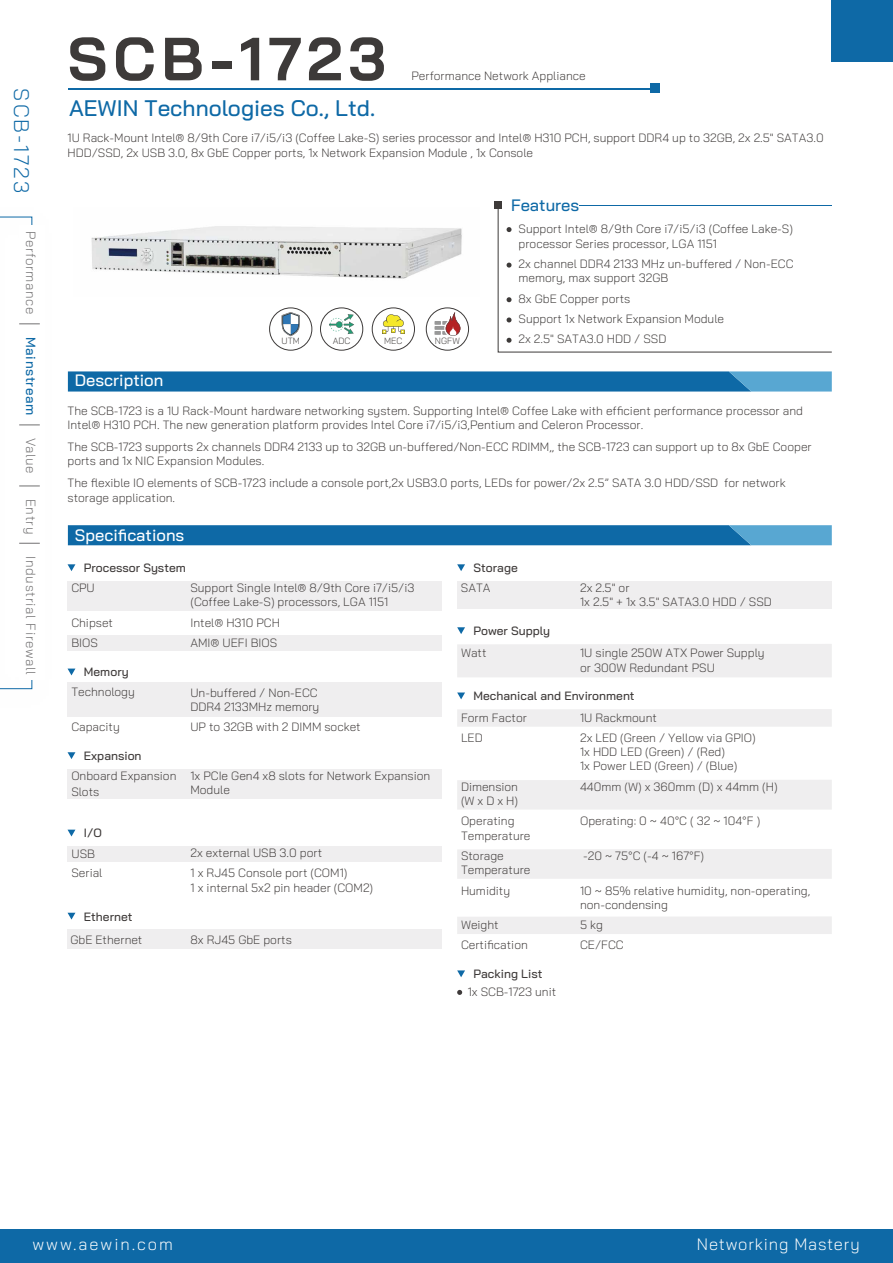
<style>
.page{position:relative;width:893px;height:1263px;background:#fff}
.page>*{position:absolute;margin:0;border:0;box-sizing:border-box;transform-origin:0 0}
.t1{font:700 60.75px "Bai Jamjuree";letter-spacing:.1em;color:#3d3a39}
.t2{font:500 22.5px "Bai Jamjuree";color:#0e69a6}
.t3{font:300 21px "Bai Jamjuree";letter-spacing:.1em;color:#0e69a6}
.t4{font:500 16.5px "Bai Jamjuree";color:#fff}
.t5{font:300 16.5px "Bai Jamjuree";letter-spacing:.05em;color:#fff}
.t6{font:300 16.5px "Bai Jamjuree";letter-spacing:.12em;color:#fff}
.t7{font:500 16.5px "Bai Jamjuree";color:#0e69a6}
.t8{font:300 13.35px "Bai Jamjuree";letter-spacing:.05em;color:#717071}
.t9{font:500 13.35px "Bai Jamjuree";letter-spacing:.05em;color:#0e69a6}
.t10{font:300 12px/14.4px "Bai Jamjuree";color:#3e3a39}
.t11{font:300 12px/14.4px "Bai Jamjuree";color:#3d3a39}
.t12{font:500 12px "Bai Jamjuree";color:#3e3a39}
.t13{font:300 9px "Bai Jamjuree";color:#3d3a39}
</style>
<div class="page">
<div style="left:0;top:1229px;width:893px;height:34px;background:#0e69a6"></div>
<hr style="left:68px;top:88px;width:583px;height:2px;background:#0e69a6">
<svg style="left:498px;top:208px;width:334px;height:145px"></svg>
<hr style="left:579px;top:205px;width:253px;height:1px;background:#0e69a6">
<svg style="left:507px;top:227px;width:5px;height:5px"></svg>
<svg style="left:507px;top:263px;width:5px;height:5px"></svg>
<svg style="left:507px;top:297px;width:5px;height:5px"></svg>
<svg style="left:507px;top:317px;width:5px;height:5px"></svg>
<svg style="left:507px;top:338px;width:5px;height:5px"></svg>
<div style="left:495px;top:201px;width:7px;height:7px;background:#3e3a39"></div>
<svg style="left:0;top:217px;width:40px;height:472px"></svg>
<div style="left:832px;top:0;width:61px;height:61px;background:#0e69a6"></div>
<div style="left:651px;top:84px;width:9px;height:9px;background:#0e69a6"></div>
<svg style="left:282px;top:312px;width:18px;height:24px"></svg>
<div style="left:269px;top:308px;width:43px;height:42px;border:1px solid #3d3a39;border-radius:50%"></div>
<svg style="left:329px;top:314px;width:25px;height:20px"></svg>
<div style="left:320px;top:308px;width:43px;height:42px;border:1px solid #3d3a39;border-radius:50%"></div>
<svg style="left:382px;top:314px;width:23px;height:20px"></svg>
<div style="left:372px;top:308px;width:43px;height:42px;border:1px solid #3d3a39;border-radius:50%"></div>
<svg style="left:434px;top:312px;width:26px;height:24px"></svg>
<div style="left:426px;top:308px;width:43px;height:42px;border:1px solid #3d3a39;border-radius:50%"></div>
<svg style="left:68px;top:371px;width:764px;height:20px;background:#1c73ad"></svg>
<svg style="left:68px;top:913px;width:7px;height:6px"></svg>
<div style="left:67px;top:929px;width:375px;height:19px;background:#efeeef"></div>
<svg style="left:68px;top:830px;width:7px;height:6px"></svg>
<div style="left:67px;top:846px;width:375px;height:16px;background:#efeeef"></div>
<svg style="left:68px;top:752px;width:7px;height:7px"></svg>
<div style="left:67px;top:769px;width:375px;height:29px;background:#efeeef"></div>
<div style="left:68px;top:683px;width:374px;height:34px;background:#efeeef"></div>
<svg style="left:68px;top:668px;width:7px;height:7px"></svg>
<svg style="left:68px;top:564px;width:7px;height:7px"></svg>
<div style="left:67px;top:581px;width:375px;height:30px;background:#efeeef"></div>
<div style="left:67px;top:635px;width:375px;height:16px;background:#efeeef"></div>
<svg style="left:457px;top:564px;width:8px;height:7px"></svg>
<div style="left:457px;top:581px;width:374px;height:27px;background:#efeeef"></div>
<svg style="left:457px;top:627px;width:8px;height:7px"></svg>
<div style="left:457px;top:644px;width:375px;height:33px;background:#efeeef"></div>
<div style="left:457px;top:780px;width:375px;height:29px;background:#efeeef"></div>
<div style="left:457px;top:849px;width:375px;height:30px;background:#efeeef"></div>
<div style="left:457px;top:709px;width:375px;height:18px;background:#efeeef"></div>
<div style="left:457px;top:916px;width:375px;height:18px;background:#efeeef"></div>
<svg style="left:457px;top:692px;width:8px;height:7px"></svg>
<svg style="left:457px;top:970px;width:8px;height:7px"></svg>
<svg style="left:457px;top:990px;width:5px;height:5px"></svg>
<svg style="left:68px;top:525px;width:764px;height:20px;background:#1972ac"></svg>
<img style="left:91px;top:226px;width:371px;height:53px">
<h3 class="t3" style="left:39px;top:88px;width:106px;rotate:90deg">SCB-1723</h3>
<p class="t8" style="left:42px;top:231px;width:85px;rotate:90deg">Performance</p>
<p class="t9" style="left:39px;top:337px;width:80px;rotate:90deg">Mainstream</p>
<p class="t8" style="left:42px;top:438px;width:37px;rotate:90deg">Value</p>
<p class="t8" style="left:42px;top:499px;width:37px;rotate:90deg">Entry</p>
<p class="t8" style="left:42px;top:556px;width:120px;rotate:90deg">Industrial Firewall</p>
<h1 class="t1" style="left:68px;top:24px;width:320px">SCB-1723</h1>
<h2 class="t2" style="left:69px;top:95px;width:308px">AEWIN Technologies Co., Ltd.</h2>
<p class="t10" style="left:412px;top:68px;width:176px">Performance Network Appliance</p>
<p class="t10" style="left:68px;top:131px;width:758px">1U Rack-Mount Intel® 8/9th Core i7/i5/i3 (Coffee Lake-S) series processor and Intel® H310 PCH, support DDR4 up to 32GB, 2x 2.5" SATA3.0<br>HDD/SSD, 2x USB 3.0, 8x GbE Copper ports, 1x Network Expansion Module , 1x Console</p>
<h3 class="t4" style="left:75px;top:371px;width:90px">Description</h3>
<p class="t13" style="left:282px;top:334px;width:20px">UTM</p>
<p class="t13" style="left:333px;top:334px;width:19px">ADC</p>
<p class="t13" style="left:384px;top:334px;width:20px">MEC</p>
<p class="t13" style="left:435px;top:334px;width:26px">NGFW</p>
<h3 class="t7" style="left:511px;top:195px;width:70px">Features</h3>
<p class="t11" style="left:519px;top:222px;width:276px">Support Intel® 8/9th Core i7/i5/i3 (Coffee Lake-S) processor Series processor, LGA 1151</p>
<p class="t11" style="left:519px;top:256px;width:276px">2x channel DDR4 2133 MHz un-buffered / Non-ECC memory, max support 32GB</p>
<p class="t11" style="left:519px;top:288px;width:207px;line-height:20.2px">8x GbE Copper ports<br>Support 1x Network Expansion Module<br>2x 2.5" SATA3.0 HDD / SSD</p>
<p class="t10" style="left:68px;top:403px;width:737px">The SCB-1723 is a 1U Rack-Mount hardware networking system. Supporting Intel® Coffee Lake with efficient performance processor and<br>Intel® H310 PCH. The new generation platform provides Intel Core i7/i5/i3,Pentium and Celeron Processor.</p>
<p class="t10" style="left:68px;top:439px;width:746px">The SCB-1723 supports 2x channels DDR4 2133 up to 32GB un-buffered/Non-ECC RDIMM,, the SCB-1723 can support up to 8x GbE Cooper ports and 1x NIC Expansion Modules.</p>
<p class="t10" style="left:68px;top:476px;width:720px">The flexible IO elements of SCB-1723 include a console port,2x USB3.0 ports, LEDs for power/2x 2.5” SATA 3.0 HDD/SSD for network storage application.</p>
<h3 class="t4" style="left:75px;top:525px;width:111px">Specifications</h3>
<p class="t12" style="left:84px;top:561px;width:103px">Processor System</p>
<p class="t10" style="left:71px;top:580px;width:25px">CPU</p>
<p class="t10" style="left:71px;top:612px;width:43px;line-height:20.2px">Chipset<br>BIOS</p>
<p class="t12" style="left:84px;top:664px;width:46px">Memory</p>
<p class="t10" style="left:71px;top:684px;width:65px">Technology</p>
<p class="t10" style="left:71px;top:720px;width:50px">Capacity</p>
<p class="t12" style="left:84px;top:749px;width:59px">Expansion</p>
<p class="t10" style="left:71px;top:769px;width:107px;line-height:15.1px">Onboard Expansion<br>Slots</p>
<p class="t12" style="left:84px;top:826px;width:19px">I/O</p>
<p class="t10" style="left:72px;top:844px;width:32px;line-height:19.4px">USB<br>Serial</p>
<p class="t10" style="left:190px;top:580px;width:225px">Support Single Intel® 8/9th Core i7/i5/i3 (Coffee Lake-S) processors, LGA 1151</p>
<p class="t10" style="left:190px;top:612px;width:91px;line-height:20.2px">Intel® H310 PCH<br>AMI® UEFI BIOS</p>
<p class="t10" style="left:190px;top:685px;width:130px">Un-buffered / Non-ECC<br>DDR4 2133MHz memory</p>
<p class="t10" style="left:190px;top:720px;width:172px">UP to 32GB with 2 DIMM socket</p>
<p class="t10" style="left:190px;top:768px;width:241px">1x PCIe Gen4 x8 slots for Network Expansion<br>Module</p>
<p class="t10" style="left:191px;top:843px;width:158px;line-height:20.2px">2x external USB 3.0 port<br>1 x RJ45 Console port (COM1)</p>
<p class="t10" style="left:191px;top:880px;width:184px">1 x internal 5x2 pin header (COM2)</p>
<p class="t12" style="left:84px;top:909px;width:50px">Ethernet</p>
<p class="t10" style="left:70px;top:933px;width:74px">GbE Ethernet</p>
<p class="t10" style="left:191px;top:933px;width:103px">8x RJ45 GbE ports</p>
<p class="t12" style="left:474px;top:561px;width:46px">Storage</p>
<p class="t10" style="left:461px;top:580px;width:31px">SATA</p>
<p class="t12" style="left:474px;top:624px;width:78px">Power Supply</p>
<p class="t10" style="left:580px;top:580px;width:193px">2x 2.5" or<br>1x 2.5" + 1x 3.5" SATA3.0 HDD / SSD</p>
<p class="t10" style="left:580px;top:646px;width:186px">1U single 250W ATX Power Supply or 300W Redundant PSU</p>
<p class="t10" style="left:461px;top:646px;width:27px">Watt</p>
<p class="t12" style="left:474px;top:689px;width:163px">Mechanical and Environment</p>
<p class="t10" style="left:580px;top:708px;width:177px;line-height:19.5px">1U Rackmount<br>2x LED (Green / Yellow via GPIO)</p>
<p class="t10" style="left:580px;top:744px;width:159px">1x HDD LED (Green) / (Red)<br>1x Power LED (Green) / (Blue)</p>
<p class="t10" style="left:580px;top:779px;width:199px">440mm (W) x 360mm (D) x 44mm (H)</p>
<p class="t10" style="left:580px;top:814px;width:182px">Operating: 0 ~ 40°C ( 32 ~ 104°F )</p>
<p class="t10" style="left:583px;top:848px;width:123px">-20 ~ 75°C (-4 ~ 167°F)</p>
<p class="t10" style="left:580px;top:883px;width:232px">10 ~ 85% relative humidity, non-operating, non-condensing</p>
<p class="t10" style="left:580px;top:915px;width:45px;line-height:20.2px">5 kg<br>CE/FCC</p>
<p class="t10" style="left:461px;top:708px;width:67px;line-height:19.5px">Form Factor<br>LED</p>
<p class="t10" style="left:461px;top:779px;width:59px">Dimension (W x D x H)</p>
<p class="t10" style="left:461px;top:814px;width:71px">Operating<br>Temperature</p>
<p class="t10" style="left:461px;top:848px;width:71px">Storage<br>Temperature</p>
<p class="t10" style="left:461px;top:883px;width:51px">Humidity</p>
<p class="t10" style="left:461px;top:915px;width:68px;line-height:20.2px">Weight<br>Certification</p>
<p class="t12" style="left:474px;top:967px;width:70px">Packing List</p>
<p class="t10" style="left:468px;top:984px;width:90px">1x SCB-1723 unit</p>
<h3 class="t6" style="left:32px;top:1230px;width:142px">www.aewin.com</h3>
<h3 class="t5" style="left:697px;top:1230px;width:164px">Networking Mastery</h3>
</div>
